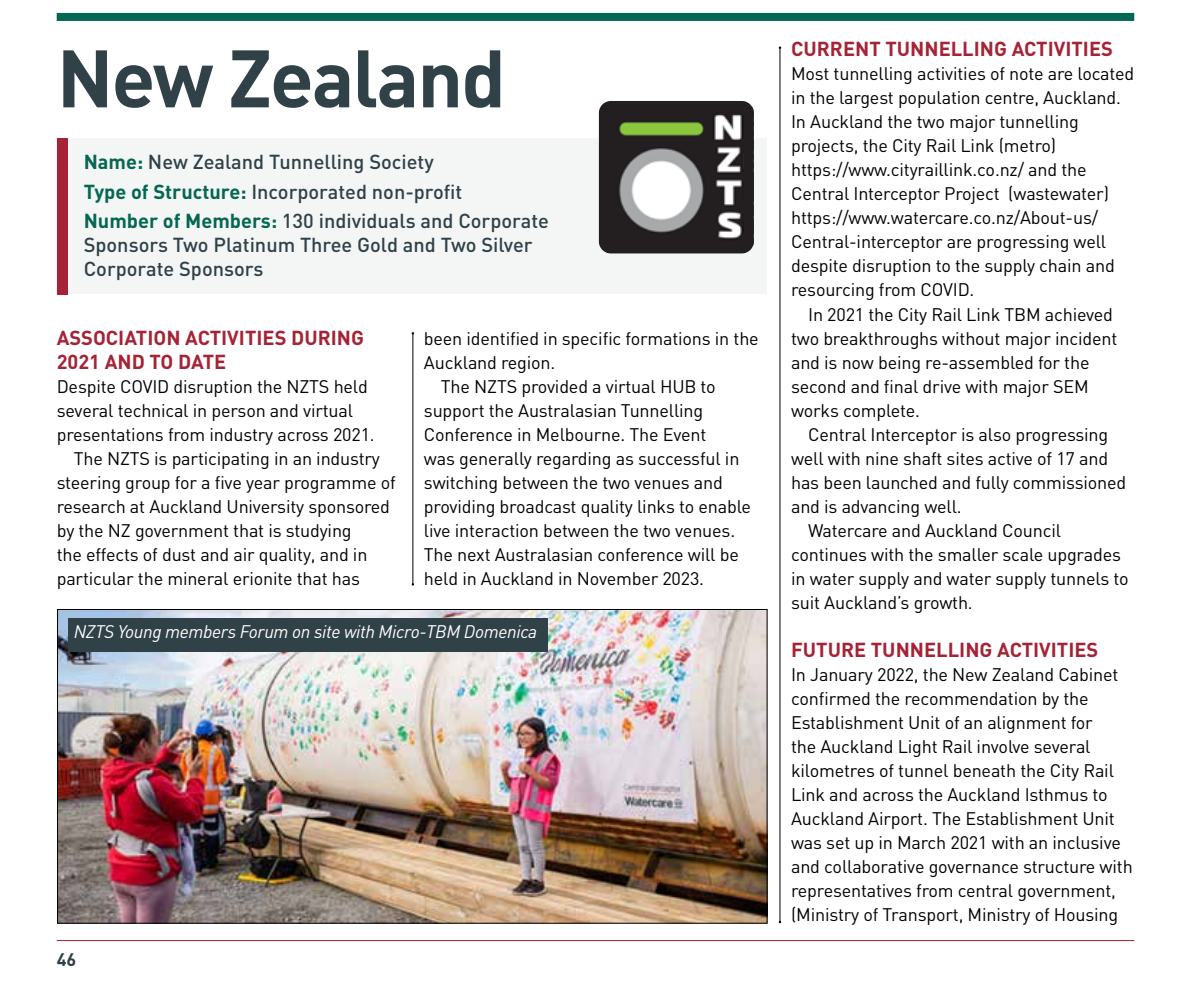
<style>
.page{position:relative;width:1191px;height:997px;background:#fff}
.page>*{position:absolute;margin:0;border:0;box-sizing:border-box;transform-origin:0 0}
.t1{font:700 80px "DIN";letter-spacing:-.025em;color:#304148}
.t2{font:500 20px/29.6px "DIN";color:#304148}
.t3{font:700 20px/24px "DIN";color:#a52336}
.t4{font:18px/24px "DIN";letter-spacing:-.01em;color:#000}
.t5{font:italic 18px "DIN";letter-spacing:-.02em;color:#fff}
.t6{font:700 18px "DIN";color:#304148}
.s1{font-weight:700;color:#036751}
</style>
<div class="page">
<hr style="left:57px;top:939px;width:1077px;height:1px;background:#a52336">
<div style="left:57px;top:138px;width:710px;height:156px;background:#f4f6f5"></div>
<svg style="left:599px;top:101px;width:155px;height:152px"></svg>
<div style="left:744px;top:107px;width:10px;height:138px;background:#231f20"></div>
<div style="left:58px;top:138px;width:10px;height:156px;background:#a52336"></div>
<hr style="left:412px;top:333px;width:1px;height:251px;background:#000">
<hr style="left:779px;top:48px;width:1px;height:873px;background:#000">
<div style="left:57px;top:13px;width:1077px;height:8px;background:#036751"></div>
<img style="left:59px;top:611px;width:706px;height:310px">
<div style="left:68px;top:618px;width:480px;height:33px;background:#304148"></div>
<h1 class="t1" style="left:57px;top:26px;width:451px">New Zealand</h1>
<p class="t2" style="left:84px;top:146px;width:467px"><span class="s1">Name:</span> New Zealand Tunnelling Society<br><span class="s1">Type of Structure:</span> Incorporated non-profit<br><span class="s1">Number of Members:</span> 130 individuals and Corporate</p>
<p class="t2" style="left:84px;top:232px;width:450px;line-height:24px">Sponsors Two Platinum Three Gold and Two Silver<br>Corporate Sponsors</p>
<p class="t3" style="left:57px;top:324px;width:309px">ASSOCIATION ACTIVITIES DURING<br>2021 AND TO DATE</p>
<p class="t4" style="left:57px;top:373px;width:313px">Despite COVID disruption the NZTS held</p>
<p class="t4" style="left:57px;top:397px;width:298px">several technical in person and virtual</p>
<p class="t4" style="left:57px;top:421px;width:319px">presentations from industry across 2021.</p>
<p class="t4" style="left:74px;top:445px;width:308px">The NZTS is participating in an industry</p>
<p class="t4" style="left:57px;top:469px;width:341px">steering group for a five year programme of</p>
<p class="t4" style="left:57px;top:493px;width:335px">research at Auckland University sponsored</p>
<p class="t4" style="left:57px;top:517px;width:296px">by the NZ government that is studying</p>
<p class="t4" style="left:57px;top:541px;width:312px">the effects of dust and air quality, and in</p>
<p class="t4" style="left:57px;top:565px;width:305px">particular the mineral erionite that has</p>
<p class="t4" style="left:424px;top:325px;width:336px">been identified in specific formations in the</p>
<p class="t4" style="left:424px;top:349px;width:133px">Auckland region.</p>
<p class="t4" style="left:441px;top:373px;width:276px">The NZTS provided a virtual HUB to</p>
<p class="t4" style="left:424px;top:397px;width:281px">support the Australasian Tunnelling</p>
<p class="t4" style="left:424px;top:421px;width:284px">Conference in Melbourne. The Event</p>
<p class="t4" style="left:424px;top:445px;width:317px">was generally regarding as successful in</p>
<p class="t4" style="left:424px;top:469px;width:300px">switching between the two venues and</p>
<p class="t4" style="left:424px;top:493px;width:328px">providing broadcast quality links to enable</p>
<p class="t4" style="left:424px;top:517px;width:313px">live interaction between the two venues.</p>
<p class="t4" style="left:424px;top:541px;width:316px">The next Australasian conference will be</p>
<p class="t4" style="left:424px;top:565px;width:282px">held in Auckland in November 2023.</p>
<p class="t5" style="left:74px;top:620px;width:465px">NZTS Young members Forum on site with Micro-TBM Domenica</p>
<p class="t6" style="left:57px;top:947px;width:21px">46</p>
<p class="t3" style="left:791px;top:36px;width:323px">CURRENT TUNNELLING ACTIVITIES</p>
<p class="t4" style="left:791px;top:61px;width:345px">Most tunnelling activities of note are located in the largest population centre, Auckland.<br>In Auckland the two major tunnelling projects, the City Rail Link (metro) https://www.cityraillink.co.nz/ and the Central Interceptor Project (wastewater) https://www.watercare.co.nz/About-us/ Central-interceptor are progressing well despite disruption to the supply chain and resourcing from COVID.</p>
<p class="t4" style="left:791px;top:301px;width:328px;text-indent:17px">In 2021 the City Rail Link TBM achieved two breakthroughs without major incident and is now being re-assembled for the second and final drive with major SEM works complete.</p>
<p class="t4" style="left:808px;top:421px;width:302px">Central Interceptor is also progressing</p>
<p class="t4" style="left:791px;top:445px;width:318px">well with nine shaft sites active of 17 and</p>
<p class="t4" style="left:791px;top:469px;width:337px">has been launched and fully commissioned</p>
<p class="t4" style="left:791px;top:493px;width:172px">and is advancing well.</p>
<p class="t4" style="left:808px;top:517px;width:254px">Watercare and Auckland Council</p>
<p class="t4" style="left:791px;top:541px;width:331px">continues with the smaller scale upgrades</p>
<p class="t4" style="left:791px;top:565px;width:339px">in water supply and water supply tunnels to</p>
<p class="t4" style="left:791px;top:589px;width:183px">suit Auckland’s growth.</p>
<p class="t3" style="left:791px;top:636px;width:309px">FUTURE TUNNELLING ACTIVITIES</p>
<p class="t4" style="left:791px;top:661px;width:343px">In January 2022, the New Zealand Cabinet confirmed the recommendation by the Establishment Unit of an alignment for<br>the Auckland Light Rail involve several kilometres of tunnel beneath the City Rail Link and across the Auckland Isthmus to Auckland Airport. The Establishment Unit was set up in March 2021 with an inclusive and collaborative governance structure with representatives from central government, (Ministry of Transport, Ministry of Housing</p>
</div>
